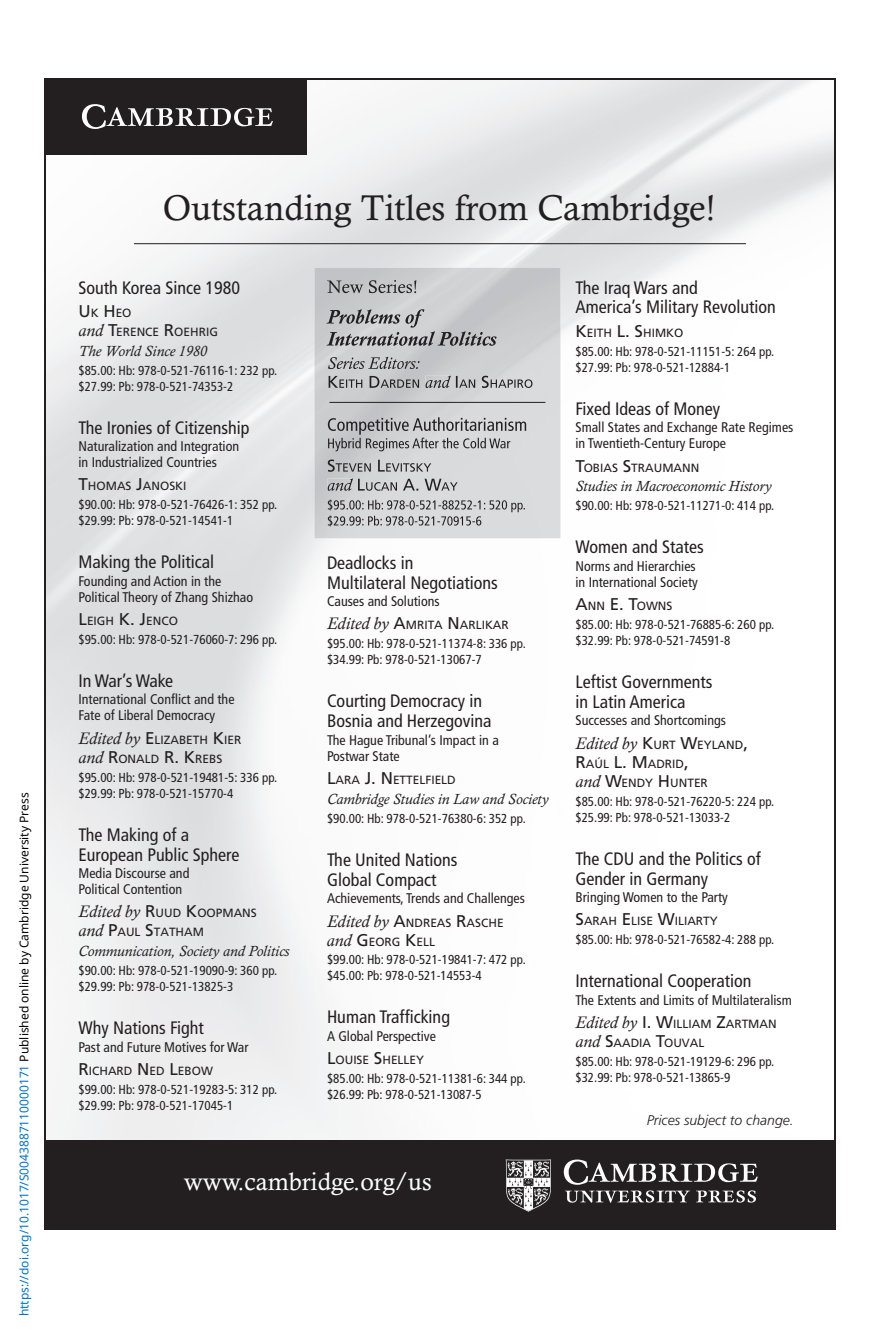
<style>
.page{position:relative;width:882px;height:1332px;background:#fff}
.page>*{position:absolute;margin:0;border:0;box-sizing:border-box;transform-origin:0 0}
.t1{font:36px "Calisto MT Std";color:#231f20}
.t2{font:25px "Calisto MT Std";color:#fff}
.t3{font:condensed 18px/20px "Frutiger LT Std";color:#231f20}
.t4{font:condensed 18px "Frutiger LT Std";letter-spacing:-.02em;color:#231f20}
.t5{font:italic 15px "Calisto MT Std";color:#231f20}
.t6{font:condensed 14px/16px "Frutiger LT Std";color:#231f20}
.t7{font:italic 300 14px "Frutiger LT Std";color:#231f20}
.t8{font:condensed 13px/16px "Frutiger LT Std";color:#231f20}
.t9{font:12px "Noto Sans";color:#0172cf}
.t10{font:11.8px/19px "Frutiger LT Std";color:#231f20}
.s1{color:#000}
.s2{font-size:17px}
.s3{font-family:"Calisto";font-style:italic;font-size:17px}
</style>
<div class="page">
<div style="left:44px;top:78px;width:263px;height:77px;background:#231f20"></div>
<svg style="left:82px;top:104px;width:191px;height:25px"></svg>
<hr style="left:134px;top:243px;width:612px;height:1px;background:#231f20">
<div style="left:44px;top:1140px;width:792px;height:90px;background:#231f20"></div>
<svg style="left:564px;top:1160px;width:194px;height:43px"></svg>
<svg style="left:506px;top:1160px;width:45px;height:52px"></svg>
<img style="left:314px;top:268px;width:246px;height:270px">
<img style="left:327px;top:280px;width:90px;height:14px">
<img style="left:327px;top:280px;width:89px;height:13px">
<img style="left:326px;top:309px;width:99px;height:19px">
<img style="left:326px;top:331px;width:171px;height:15px">
<img style="left:328px;top:356px;width:92px;height:14px">
<img style="left:328px;top:357px;width:92px;height:12px">
<img style="left:329px;top:376px;width:91px;height:12px">
<img style="left:425px;top:376px;width:25px;height:12px">
<img style="left:451px;top:376px;width:82px;height:12px">
<svg style="left:450px;top:376px;width:1px;height:12px"></svg>
<img style="left:328px;top:417px;width:198px;height:18px">
<img style="left:328px;top:438px;width:182px;height:13px">
<img style="left:328px;top:460px;width:103px;height:12px">
<img style="left:328px;top:478px;width:130px;height:13px">
<img style="left:354px;top:479px;width:104px;height:12px">
<svg style="left:351px;top:478px;width:3px;height:13px"></svg>
<img style="left:327px;top:499px;width:198px;height:14px">
<img style="left:328px;top:499px;width:197px;height:13px">
<img style="left:327px;top:515px;width:155px;height:12px">
<img style="left:328px;top:515px;width:153px;height:12px">
<hr style="left:329px;top:402px;width:216px;height:1px;background:#231f20">
<p class="t9" style="left:16px;top:1316px;width:525px;rotate:-90deg">https://doi.org/10.1017/S0043887110000171 <span class="s1">Published online by Cambridge University Press</span></p>
<h1 class="t1" style="left:163px;top:187px;width:554px">Outstanding Titles from Cambridge!</h1>
<h3 class="t3" style="left:78px;top:277px;width:163px">South Korea Since 1980</h3>
<p class="t10" style="left:78px;top:303px;width:141px"><span class="s2">U</span>K <span class="s2">H</span>EO<br><span class="s3">and</span> <span class="s2">T</span>ERENCE <span class="s2">R</span>OEHRIG</p>
<p class="t5" style="left:78px;top:342px;width:130px">The World Since 1980</p>
<p class="t8" style="left:78px;top:362px;width:200px">$85.00: Hb: 978-0-521-76116-1: 232 pp. $27.99: Pb: 978-0-521-74353-2</p>
<h3 class="t3" style="left:78px;top:418px;width:172px">The Ironies of Citizenship</h3>
<p class="t6" style="left:78px;top:438px;width:162px">Naturalization and Integration in Industrialized Countries</p>
<p class="t10" style="left:78px;top:477px;width:110px"><span class="s2">T</span>HOMAS <span class="s2">J</span>ANOSKI</p>
<p class="t8" style="left:78px;top:497px;width:200px">$90.00: Hb: 978-0-521-76426-1: 352 pp. $29.99: Pb: 978-0-521-14541-1</p>
<h3 class="t3" style="left:78px;top:552px;width:137px">Making the Political</h3>
<p class="t6" style="left:78px;top:573px;width:176px">Founding and Action in the<br>Political Theory of Zhang Shizhao</p>
<p class="t10" style="left:78px;top:612px;width:101px"><span class="s2">L</span>EIGH <span class="s2">K. J</span>ENCO</p>
<p class="t8" style="left:78px;top:632px;width:200px">$95.00: Hb: 978-0-521-76060-7: 296 pp.</p>
<h3 class="t4" style="left:78px;top:670px;width:96px">In War’s Wake</h3>
<p class="t6" style="left:78px;top:692px;width:158px">International Conflict and the<br>Fate of Liberal Democracy</p>
<p class="t10" style="left:78px;top:730px;width:164px"><span class="s3">Edited by</span> <span class="s2">E</span>LIZABETH <span class="s2">K</span>IER <span class="s3">and</span> <span class="s2">R</span>ONALD <span class="s2">R. K</span>REBS</p>
<p class="t8" style="left:78px;top:769px;width:200px">$95.00: Hb: 978-0-521-19481-5: 336 pp. $29.99: Pb: 978-0-521-15770-4</p>
<h3 class="t3" style="left:78px;top:825px;width:162px">The Making of a<br>European Public Sphere</h3>
<p class="t6" style="left:78px;top:865px;width:112px">Media Discourse and<br>Political Contention</p>
<p class="t10" style="left:78px;top:904px;width:180px"><span class="s3">Edited by</span> <span class="s2">R</span>UUD <span class="s2">K</span>OOPMANS <span class="s3">and</span> <span class="s2">P</span>AUL <span class="s2">S</span>TATHAM</p>
<p class="t5" style="left:78px;top:943px;width:212px">Communication, Society and Politics</p>
<p class="t8" style="left:78px;top:963px;width:200px">$90.00: Hb: 978-0-521-19090-9: 360 pp. $29.99: Pb: 978-0-521-13825-3</p>
<h3 class="t3" style="left:78px;top:1018px;width:127px">Why Nations Fight</h3>
<p class="t6" style="left:78px;top:1039px;width:172px">Past and Future Motives for War</p>
<p class="t10" style="left:78px;top:1061px;width:136px"><span class="s2">R</span>ICHARD <span class="s2">N</span>ED <span class="s2">L</span>EBOW</p>
<p class="t8" style="left:78px;top:1081px;width:200px">$99.00: Hb: 978-0-521-19283-5: 312 pp. $29.99: Pb: 978-0-521-17045-1</p>
<h3 class="t3" style="left:327px;top:552px;width:172px">Deadlocks in<br>Multilateral Negotiations</h3>
<p class="t6" style="left:327px;top:593px;width:114px">Causes and Solutions</p>
<p class="t10" style="left:327px;top:616px;width:183px"><span class="s3">Edited by</span> <span class="s2">A</span>MRITA <span class="s2">N</span>ARLIKAR</p>
<p class="t8" style="left:327px;top:636px;width:200px">$95.00: Hb: 978-0-521-11374-8: 336 pp. $34.99: Pb: 978-0-521-13067-7</p>
<h3 class="t3" style="left:327px;top:691px;width:166px">Courting Democracy in<br>Bosnia and Herzegovina</h3>
<p class="t6" style="left:327px;top:732px;width:173px">The Hague Tribunal’s Impact in a<br>Postwar State</p>
<p class="t10" style="left:327px;top:770px;width:130px"><span class="s2">L</span>ARA <span class="s2">J. N</span>ETTELFIELD</p>
<p class="t5" style="left:327px;top:790px;width:223px">Cambridge Studies in Law and Society</p>
<p class="t8" style="left:327px;top:810px;width:200px">$90.00: Hb: 978-0-521-76380-6: 352 pp.</p>
<h3 class="t3" style="left:327px;top:850px;width:132px">The United Nations<br>Global Compact</h3>
<p class="t6" style="left:327px;top:890px;width:199px">Achievements, Trends and Challenges</p>
<p class="t10" style="left:327px;top:913px;width:178px"><span class="s3">Edited by</span> <span class="s2">A</span>NDREAS <span class="s2">R</span>ASCHE <span class="s3">and</span> <span class="s2">G</span>EORG <span class="s2">K</span>ELL</p>
<p class="t8" style="left:327px;top:952px;width:200px">$99.00: Hb: 978-0-521-19841-7: 472 pp. $45.00: Pb: 978-0-521-14553-4</p>
<h3 class="t3" style="left:327px;top:1007px;width:124px">Human Trafficking</h3>
<p class="t6" style="left:327px;top:1028px;width:111px">A Global Perspective</p>
<p class="t10" style="left:327px;top:1051px;width:99px"><span class="s2">L</span>OUISE <span class="s2">S</span>HELLEY</p>
<p class="t8" style="left:327px;top:1071px;width:200px">$85.00: Hb: 978-0-521-11381-6: 344 pp. $26.99: Pb: 978-0-521-13087-5</p>
<h2 class="t2" style="left:184px;top:1167px;width:249px">www.cambridge.org/us</h2>
<h3 class="t3" style="left:576px;top:277px;width:202px">The Iraq Wars and<br>America’s Military Revolution</h3>
<p class="t10" style="left:576px;top:323px;width:109px"><span class="s2">K</span>EITH <span class="s2">L. S</span>HIMKO</p>
<p class="t8" style="left:576px;top:343px;width:200px">$85.00: Hb: 978-0-521-11151-5: 264 pp. $27.99: Pb: 978-0-521-12884-1</p>
<h3 class="t3" style="left:576px;top:399px;width:146px">Fixed Ideas of Money</h3>
<p class="t6" style="left:576px;top:419px;width:219px">Small States and Exchange Rate Regimes in Twentieth-Century Europe</p>
<p class="t10" style="left:576px;top:458px;width:125px"><span class="s2">T</span>OBIAS <span class="s2">S</span>TRAUMANN</p>
<p class="t5" style="left:576px;top:478px;width:198px">Studies in Macroeconomic History</p>
<p class="t8" style="left:576px;top:498px;width:200px">$90.00: Hb: 978-0-521-11271-0: 414 pp.</p>
<h3 class="t3" style="left:576px;top:537px;width:130px">Women and States</h3>
<p class="t6" style="left:576px;top:558px;width:124px">Norms and Hierarchies in International Society</p>
<p class="t10" style="left:576px;top:597px;width:98px"><span class="s2">A</span>NN <span class="s2">E. T</span>OWNS</p>
<p class="t8" style="left:576px;top:617px;width:200px">$85.00: Hb: 978-0-521-76885-6: 260 pp. $32.99: Pb: 978-0-521-74591-8</p>
<h3 class="t3" style="left:576px;top:672px;width:138px">Leftist Governments in Latin America</h3>
<p class="t6" style="left:576px;top:713px;width:152px">Successes and Shortcomings</p>
<p class="t10" style="left:575px;top:735px;width:174px"><span class="s3">Edited by</span> <span class="s2">K</span>URT <span class="s2">W</span>EYLAND<span class="s2">,<br>R</span>AÚL <span class="s2">L. M</span>ADRID<span class="s2">,<br></span><span class="s3">and</span> <span class="s2">W</span>ENDY <span class="s2">H</span>UNTER</p>
<p class="t8" style="left:576px;top:793px;width:200px">$85.00: Hb: 978-0-521-76220-5: 224 pp. $25.99: Pb: 978-0-521-13033-2</p>
<h3 class="t3" style="left:576px;top:849px;width:187px">The CDU and the Politics of<br>Gender in Germany</h3>
<p class="t6" style="left:576px;top:889px;width:154px">Bringing Women to the Party</p>
<p class="t10" style="left:576px;top:912px;width:144px"><span class="s2">S</span>ARAH <span class="s2">E</span>LISE <span class="s2">W</span>ILIARTY</p>
<p class="t8" style="left:576px;top:932px;width:200px">$85.00: Hb: 978-0-521-76582-4: 288 pp.</p>
<h3 class="t3" style="left:576px;top:971px;width:178px">International Cooperation</h3>
<p class="t6" style="left:576px;top:992px;width:218px">The Extents and Limits of Multilateralism</p>
<p class="t10" style="left:576px;top:1015px;width:203px"><span class="s3">Edited by</span> <span class="s2">I. W</span>ILLIAM <span class="s2">Z</span>ARTMAN <span class="s3">and</span> <span class="s2">S</span>AADIA <span class="s2">T</span>OUVAL</p>
<p class="t8" style="left:576px;top:1054px;width:200px">$85.00: Hb: 978-0-521-19129-6: 296 pp. $32.99: Pb: 978-0-521-13865-9</p>
<p class="t7" style="left:647px;top:1112px;width:149px">Prices subject to change.</p>
</div>
